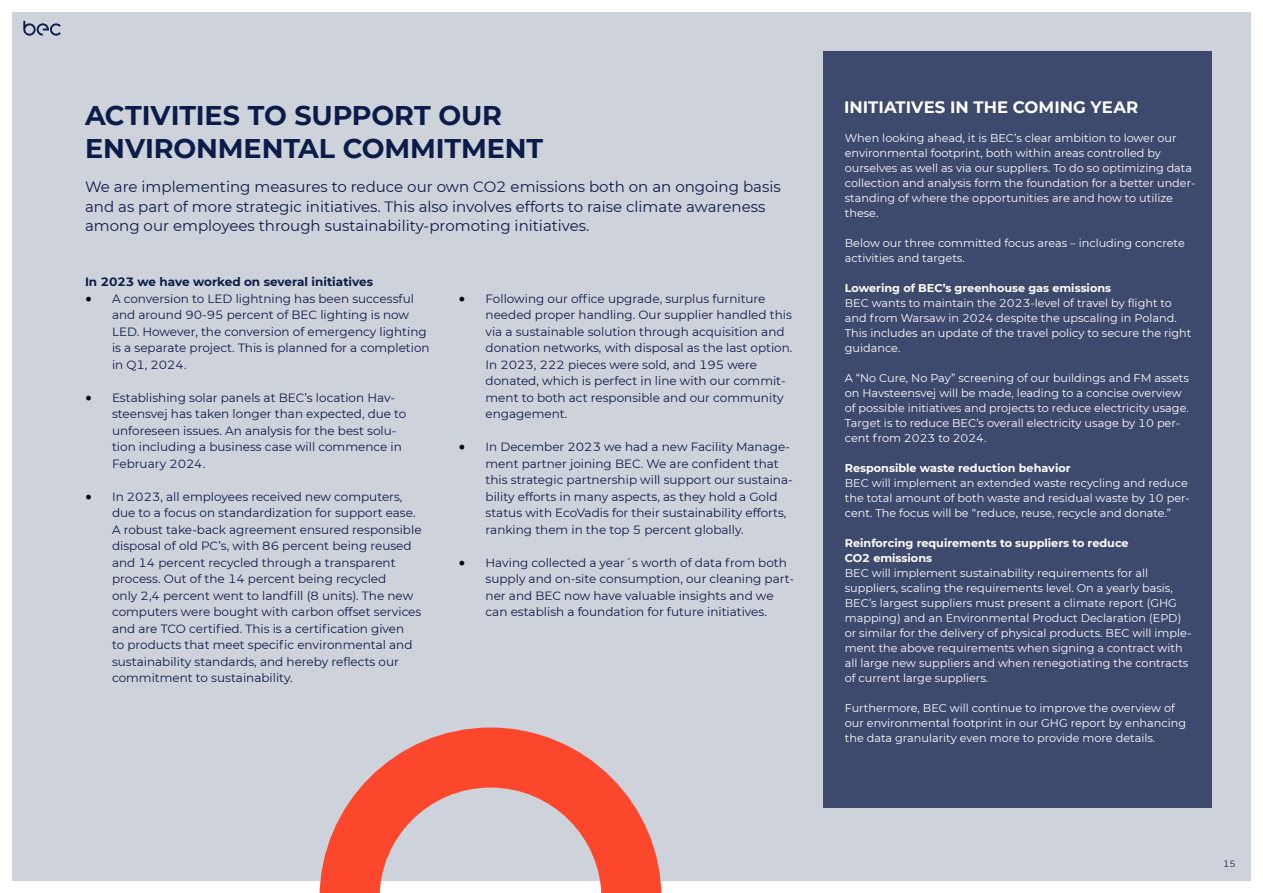
<style>
.page{position:relative;width:1263px;height:893px;background:#fff}
.page>*{position:absolute;margin:0;border:0;box-sizing:border-box;transform-origin:0 0}
.t1{font:700 27px/33px "BEC Montserrat";letter-spacing:-.005em;color:#0c1c49}
.t2{font:700 16.5px "BEC Montserrat";color:#fff}
.t3{font:15px/19.5px "BEC Montserrat";color:#0c1c49}
.t4{font:12px/16.5px "BEC Montserrat";color:#0c1c49}
.t5{font:700 12px "BEC Montserrat";color:#0c1c49}
.t6{font:11.25px/15px "BEC Montserrat";color:#fff}
.t7{font:700 11.25px/15px "BEC Montserrat";color:#fff}
.t8{font:9px "BEC Montserrat";color:#0c1c49}
.s1{font-family:"Minion Pro";font-size:18px;color:#000}
</style>
<div class="page">
<div style="left:12px;top:12px;width:1239px;height:869px;background:#ced2db"></div>
<div style="left:823px;top:51px;width:388px;height:757px;background:#3d496d"></div>
<svg style="left:319px;top:727px;width:342px;height:166px"></svg>
<svg style="left:23px;top:21px;width:38px;height:15px"></svg>
<h1 class="t1" style="left:85px;top:97px;width:460px">ACTIVITIES TO SUPPORT OUR<br>ENVIRONMENTAL COMMITMENT</h1>
<h2 class="t2" style="left:844px;top:95px;width:296px">INITIATIVES IN THE COMING YEAR</h2>
<p class="t6" style="left:845px;top:130px;width:352px">When looking ahead, it is BEC’s clear ambition to lower our environmental footprint, both within areas controlled by ourselves as well as via our suppliers. To do so optimizing data collection and analysis form the foundation for a better under&shy;standing of where the opportunities are and how to utilize these.</p>
<p class="t6" style="left:845px;top:235px;width:341px">Below our three committed focus areas – including concrete activities and targets.</p>
<p class="t7" style="left:845px;top:280px;width:268px">Lowering of BEC’s greenhouse gas emissions</p>
<p class="t6" style="left:845px;top:295px;width:348px">BEC wants to maintain the 2023-level of travel by flight to and from Warsaw in 2024 despite the upscaling in Poland.<br>This includes an update of the travel policy to secure the right guidance.</p>
<p class="t6" style="left:845px;top:370px;width:346px">A “No Cure, No Pay” screening of our buildings and FM assets on Havsteensvej will be made, leading to a concise overview of possible initiatives and projects to reduce electricity usage.<br>Target is to reduce BEC’s overall electricity usage by 10 per&shy;cent from 2023 to 2024.</p>
<p class="t7" style="left:845px;top:460px;width:227px">Responsible waste reduction behavior</p>
<p class="t6" style="left:845px;top:475px;width:347px">BEC will implement an extended waste recycling and reduce the total amount of both waste and residual waste by 10 per&shy;cent. The focus will be “reduce, reuse, recycle and donate.”</p>
<p class="t7" style="left:845px;top:535px;width:285px">Reinforcing requirements to suppliers to reduce<br>CO2 emissions</p>
<p class="t6" style="left:845px;top:565px;width:348px">BEC will implement sustainability requirements for all suppliers, scaling the requirements level. On a yearly basis, BEC’s largest suppliers must present a climate report (GHG mapping) and an Environmental Product Declaration (EPD) or similar for the delivery of physical products. BEC will imple&shy;ment the above requirements when signing a contract with all large new suppliers and when renegotiating the contracts of current large suppliers.</p>
<p class="t6" style="left:845px;top:700px;width:343px">Furthermore, BEC will continue to improve the overview of our environmental footprint in our GHG report by enhancing the data granularity even more to provide more details.</p>
<p class="t3" style="left:85px;top:176px;width:697px">We are implementing measures to reduce our own CO2 emissions both on an ongoing basis and as part of more strategic initiatives. This also involves efforts to raise climate awareness among our employees through sustainability-promoting initiatives.</p>
<p class="t5" style="left:85px;top:273px;width:290px">In 2023 we have worked on several initiatives</p>
<p class="t4" style="left:112px;top:290px;width:319px;text-indent:-27px"><span class="s1">•</span> A conversion to LED lightning has been successful and around 90-95 percent of BEC lighting is now LED. However, the conversion of emergency lighting is a separate project. This is planned for a completion in Q1, 2024.</p>
<p class="t4" style="left:112px;top:389px;width:296px;text-indent:-27px"><span class="s1">•</span> Establishing solar panels at BEC’s location Hav&shy;steensvej has taken longer than expected, due to unforeseen issues. An analysis for the best solu&shy;tion including a business case will commence in February 2024.</p>
<p class="t4" style="left:112px;top:488px;width:311px;text-indent:-27px"><span class="s1">•</span> In 2023, all employees received new computers, due to a focus on standardization for support ease.<br>A robust take-back agreement ensured responsible disposal of old PC’s, with 86 percent being reused and 14 percent recycled through a transparent process. Out of the 14 percent being recycled<br>only 2,4 percent went to landfill (8 units). The new computers were bought with carbon offset services and are TCO certified. This is a certification given<br>to products that meet specific environmental and sustainability standards, and hereby reflects our commitment to sustainability.</p>
<p class="t4" style="left:486px;top:290px;width:308px;text-indent:-27px"><span class="s1">•</span> Following our office upgrade, surplus furniture needed proper handling. Our supplier handled this via a sustainable solution through acquisition and donation networks, with disposal as the last option.<br>In 2023, 222 pieces were sold, and 195 were donated, which is perfect in line with our commit&shy;ment to both act responsible and our community engagement.</p>
<p class="t4" style="left:486px;top:438px;width:309px;text-indent:-27px"><span class="s1">•</span> In December 2023 we had a new Facility Manage&shy;ment partner joining BEC. We are confident that this strategic partnership will support our sustaina&shy;bility efforts in many aspects, as they hold a Gold status with EcoVadis for their sustainability efforts, ranking them in the top 5 percent globally.</p>
<p class="t4" style="left:486px;top:554px;width:310px;text-indent:-27px"><span class="s1">•</span> Having collected a year´s worth of data from both supply and on-site consumption, our cleaning part&shy;ner and BEC now have valuable insights and we can establish a foundation for future initiatives.</p>
<p class="t8" style="left:1223px;top:857px;width:14px">15</p>
</div>
